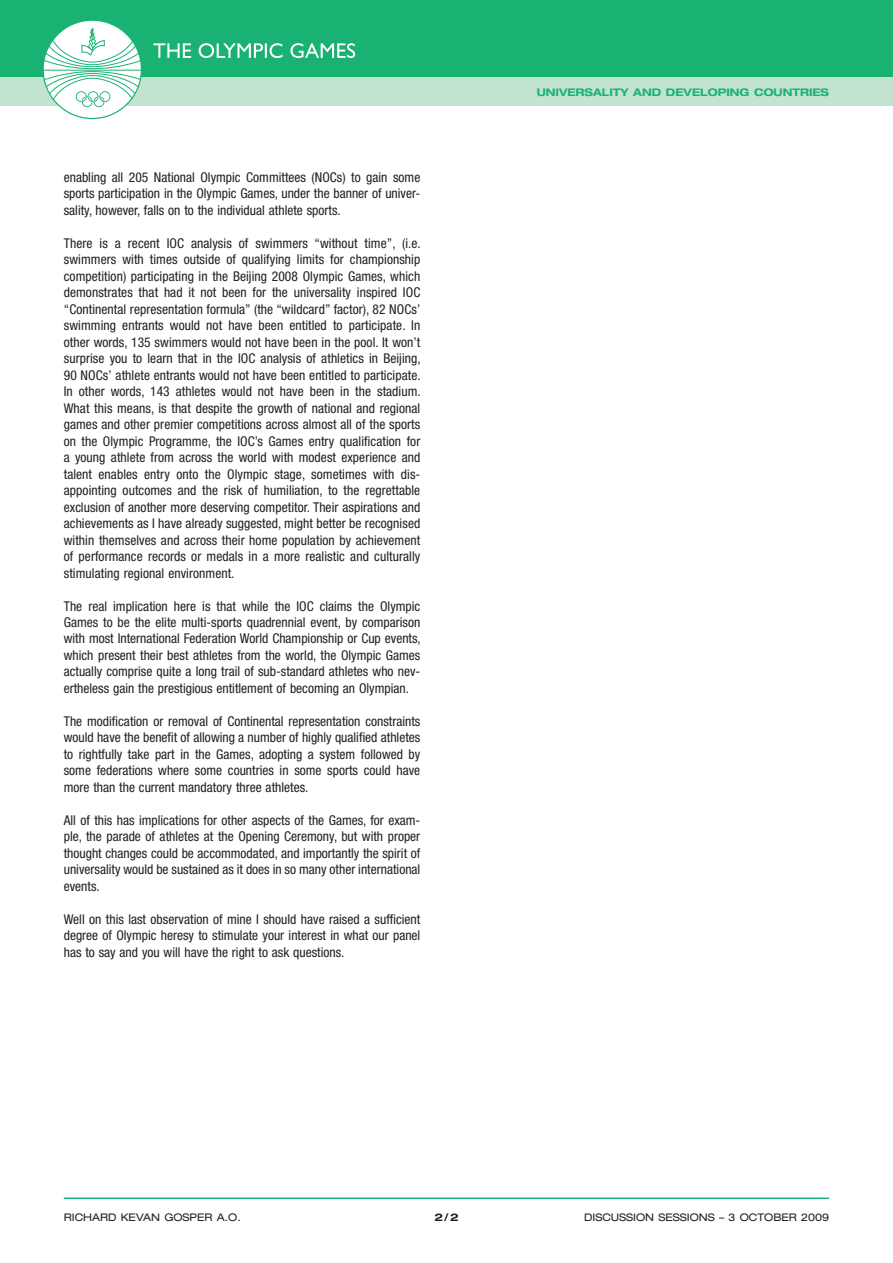
<style>
.page{position:relative;width:893px;height:1263px;background:#fff}
.page>*{position:absolute;margin:0;border:0;box-sizing:border-box;transform-origin:0 0}
.t1{font:condensed 13.5px/16.5px "Helvetica Neue";color:#231f20;text-align:justify}
.t2{font:expanded 10.5px "Helvetica Neue";color:#231f20}
.t3{font:700 expanded 10.5px "Helvetica Neue";color:#19b273}
.t4{font:700 expanded 10.5px "Helvetica Neue";color:#231f20}
</style>
<div class="page">
<div style="left:0;top:0;width:893px;height:77px;background:#19b273"></div>
<div style="left:0;top:77px;width:893px;height:29px;background:#c2e3cf"></div>
<svg style="left:43px;top:22px;width:98px;height:97px"></svg>
<hr style="left:64px;top:1197px;width:765px;height:2px;background:#19b273">
<svg style="left:153px;top:43px;width:202px;height:15px"></svg>
<p class="t1" style="left:64px;top:168px;width:358px">enabling all 205 National Olympic Committees (NOCs) to gain some sports participation in the Olympic Games, under the banner of univer&shy;sality, however, falls on to the individual athlete sports.</p>
<p class="t1" style="left:64px;top:234px;width:359px">There is a recent IOC analysis of swimmers “without time”, (i.e. swimmers with times outside of qualifying limits for championship competition) participating in the Beijing 2008 Olympic Games, which demonstrates that had it not been for the universality inspired IOC “Continental representation formula” (the “wildcard” factor), 82 NOCs’ swimming entrants would not have been entitled to participate. In other words, 135 swimmers would not have been in the pool. It won’t surprise you to learn that in the IOC analysis of athletics in Beijing, 90 NOCs’ athlete entrants would not have been entitled to participate.<br>In other words, 143 athletes would not have been in the stadium.<br>What this means, is that despite the growth of national and regional games and other premier competitions across almost all of the sports on the Olympic Programme, the IOC’s Games entry qualification for a young athlete from across the world with modest experience and talent enables entry onto the Olympic stage, sometimes with dis&shy;appointing outcomes and the risk of humiliation, to the regrettable exclusion of another more deserving competitor. Their aspirations and achievements as I have already suggested, might better be recognised within themselves and across their home population by achievement of performance records or medals in a more realistic and culturally stimulating regional environment.</p>
<p class="t1" style="left:64px;top:597px;width:359px">The real implication here is that while the IOC claims the Olympic Games to be the elite multi-sports quadrennial event, by comparison with most International Federation World Championship or Cup events, which present their best athletes from the world, the Olympic Games actually comprise quite a long trail of sub-standard athletes who nev&shy;ertheless gain the prestigious entitlement of becoming an Olympian.</p>
<p class="t1" style="left:64px;top:713px;width:358px">The modification or removal of Continental representation constraints would have the benefit of allowing a number of highly qualified athletes to rightfully take part in the Games, adopting a system followed by some federations where some countries in some sports could have more than the current mandatory three athletes.</p>
<p class="t1" style="left:64px;top:812px;width:358px">All of this has implications for other aspects of the Games, for exam&shy;ple, the parade of athletes at the Opening Ceremony, but with proper thought changes could be accommodated, and importantly the spirit of universality would be sustained as it does in so many other international events.</p>
<p class="t1" style="left:64px;top:911px;width:358px">Well on this last observation of mine I should have raised a sufficient degree of Olympic heresy to stimulate your interest in what our panel has to say and you will have the right to ask questions.</p>
<p class="t3" style="left:537px;top:86px;width:28px">UNIVERSA</p>
<p class="t3" style="left:602px;top:86px;width:74px">LITY AND DEVE</p>
<p class="t3" style="left:700px;top:86px;width:16px">LOPI</p>
<p class="t3" style="left:730px;top:86px;width:35px">NG COU</p>
<p class="t3" style="left:783px;top:86px;width:26px">NTRIES</p>
<p class="t2" style="left:64px;top:1211px;width:179px">RICHARD KEVAN GOSPER A.O.</p>
<p class="t4" style="left:434px;top:1211px;width:26px">2/2</p>
<p class="t2" style="left:584px;top:1211px;width:16px">DISCUSSI</p>
<p class="t2" style="left:636px;top:1211px;width:30px">ON SESSI</p>
<p class="t2" style="left:690px;top:1211px;width:141px">ONS – 3 OCTOBER 2009</p>
</div>
